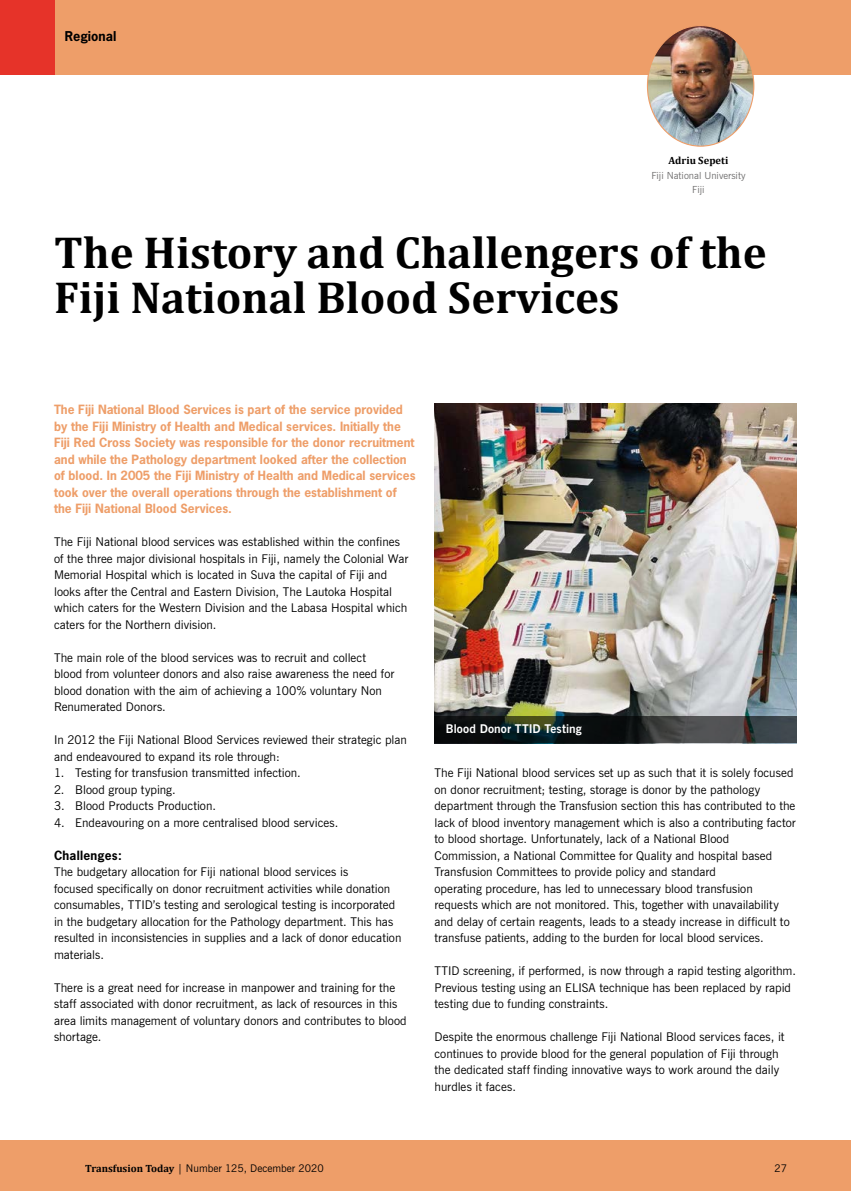
<style>
.page{position:relative;width:851px;height:1191px;background:#fff}
.page>*{position:absolute;margin:0;border:0;box-sizing:border-box;transform-origin:0 0}
.t1{font:700 45px/45px "Cambria";color:#000}
.t2{font:700 12.75px "News Gothic";color:#000}
.t3{font:12px/16.5px "News Gothic BT";color:#000}
.t4{font:700 12px/16.5px "News Gothic";color:#ee9e69}
.t5{font:700 12px "News Gothic BT";letter-spacing:.01em;color:#fff}
.t6{font:700 12px "News Gothic";letter-spacing:.02em;color:#000}
.t7{font:10.5px "News Gothic BT";color:#000}
.t8{font:700 10.5px "Cambria";color:#000}
.t9{font:9.75px/14.2px "News Gothic BT";color:#706f6f;text-align:center}
.s1{font-family:"Cambria";font-weight:700}
</style>
<div class="page">
<div style="left:0;top:1140px;width:850px;height:51px;background:#ee9e69"></div>
<div style="left:0;top:0;width:850px;height:74px;background:#ee9e69"></div>
<div style="left:0;top:0;width:54px;height:74px;background:#e63329"></div>
<img style="left:648px;top:27px;width:105px;height:119px">
<img style="left:434px;top:403px;width:362px;height:313px">
<svg style="left:434px;top:716px;width:362px;height:27px;background:#242b2a"></svg>
<p class="t2" style="left:65px;top:27px;width:53px">Regional</p>
<p class="t8" style="left:668px;top:153px;width:61px">Adriu Sepeti</p>
<p class="t9" style="left:651px;top:168px;width:95px">Fiji National University<br>Fiji</p>
<h1 class="t1" style="left:54px;top:228px;width:714px">The History and Challengers of the<br>Fiji National Blood Services</h1>
<p class="t4" style="left:54px;top:401px;width:363px">The Fiji National Blood Services is part of the service provided by the Fiji Ministry of Health and Medical services. Initially the Fiji Red Cross Society was responsible for the donor recruitment and while the Pathology department looked after the collection of blood. In 2005 the Fiji Ministry of Health and Medical services took over the overall operations through the establishment of the Fiji National Blood Services.</p>
<p class="t3" style="left:54px;top:533px;width:356px">The Fiji National blood services was established within the confines of the three major divisional hospitals in Fiji, namely the Colonial War Memorial Hospital which is located in Suva the capital of Fiji and looks after the Central and Eastern Division, The Lautoka Hospital which caters for the Western Division and the Labasa Hospital which caters for the Northern division.</p>
<p class="t3" style="left:54px;top:649px;width:342px">The main role of the blood services was to recruit and collect blood from volunteer donors and also raise awareness the need for blood donation with the aim of achieving a 100% voluntary Non Renumerated Donors.</p>
<p class="t3" style="left:54px;top:731px;width:354px">In 2012 the Fiji National Blood Services reviewed their strategic plan and endeavoured to expand its role through:</p>
<p class="t3" style="left:54px;top:764px;width:248px">1. Testing for transfusion transmitted infection.</p>
<p class="t3" style="left:54px;top:781px;width:123px">2. Blood group typing.</p>
<p class="t3" style="left:54px;top:797px;width:163px">3. Blood Products Production.</p>
<p class="t3" style="left:54px;top:814px;width:286px">4. Endeavouring on a more centralised blood services.</p>
<p class="t6" style="left:54px;top:847px;width:69px">Challenges:</p>
<p class="t3" style="left:54px;top:863px;width:349px">The budgetary allocation for Fiji national blood services is<br>focused specifically on donor recruitment activities while donation consumables, TTID’s testing and serological testing is incorporated in the budgetary allocation for the Pathology department. This has resulted in inconsistencies in supplies and a lack of donor education materials.</p>
<p class="t3" style="left:54px;top:979px;width:354px">There is a great need for increase in manpower and training for the staff associated with donor recruitment, as lack of resources in this area limits management of voluntary donors and contributes to blood shortage.</p>
<p class="t5" style="left:446px;top:721px;width:137px">Blood Donor TTID Testing</p>
<p class="t3" style="left:434px;top:764px;width:362px">The Fiji National blood services set up as such that it is solely focused on donor recruitment; testing, storage is donor by the pathology department through the Transfusion section this has contributed to the lack of blood inventory management which is also a contributing factor to blood shortage. Unfortunately, lack of a National Blood Commission, a National Committee for Quality and hospital based Transfusion Committees to provide policy and standard<br>operating procedure, has led to unnecessary blood transfusion requests which are not monitored. This, together with unavailability and delay of certain reagents, leads to a steady increase in difficult to transfuse patients, adding to the burden for local blood services.</p>
<p class="t3" style="left:434px;top:962px;width:363px">TTID screening, if performed, is now through a rapid testing algorithm.<br>Previous testing using an ELISA technique has been replaced by rapid testing due to funding constraints.</p>
<p class="t3" style="left:434px;top:1028px;width:351px">Despite the enormous challenge Fiji National Blood services faces, it continues to provide blood for the general population of Fiji through the dedicated staff finding innovative ways to work around the daily hurdles it faces.</p>
<p class="t7" style="left:85px;top:1161px;width:240px"><span class="s1">Transfusion Today</span> | Number 125, December 2020</p>
<p class="t7" style="left:774px;top:1161px;width:14px">27</p>
</div>
